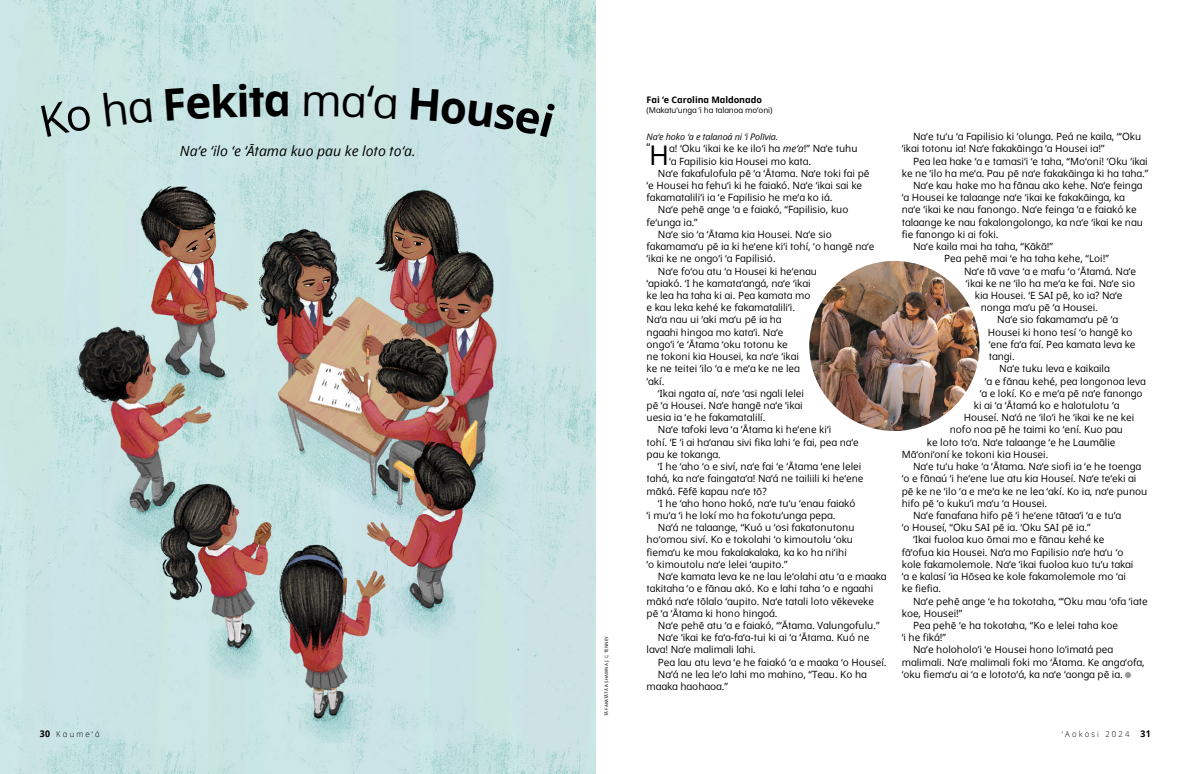
<style>
.page{position:relative;width:1191px;height:774px;background:#fff}
.page>*{position:absolute;margin:0;border:0;box-sizing:border-box;transform-origin:0 0}
.h1_DOTS_title{font:700 44px "Dots Solidlds Lat";color:#000}
.p1_first_small_quote_alternate{font:27.1px "Dots Solidlds Lat";color:#000}
.p1_kicker{font:italic 14px "Dots Solidlds Lat";color:#000}
.p1_first_small_quote_alternate-2{font:10.8px "Dots Solidlds Lat";color:#000}
.p1{font:10px/12.2px "Dots Solidlds Lat";color:#000}
.p1_first_small_quote_alternate-3{font:10px/12.2px "Dots Solidlds Lat";color:#000}
.p1_bio{font:italic 9px "Dots Solidlds Lat";letter-spacing:-.01em;color:#000}
.p1_author-name{font:700 9px "Dots Solidlds Lat";letter-spacing:-.005em;color:#000}
.t1{font:300 8.2px "Dots Solidlds Lat";letter-spacing:.28em;color:#000;scale:.95 1}
.p1_author-role{font:8px "Dots Solidlds Lat";letter-spacing:-.005em;color:#000}
.p1_figure_image_credit_first{font:4.5px "Dots Solidlds Lat";color:#000}
.s1{font-style:italic}
.s2{font-family:"Ding P Ilds Dpi";font-size:8.5px;color:#969798}
.s3{font-weight:700;font-size:9.2px}
</style>
<div class="page">
<img style="left:0;top:0;width:595px;height:774px">
<img style="left:809px;top:261px;width:170px;height:170px;border-radius:85px">
<div style="left:41px;top:101px;width:51px;height:36px;background:#cae6e3"></div>
<div style="left:103px;top:90px;width:49px;height:36px;background:#cce7e3"></div>
<svg style="left:165px;top:83px;width:99px;height:38px;background:#c4e2e2"></svg>
<div style="left:305px;top:86px;width:91px;height:33px;background:#cbe5e1"></div>
<div style="left:411px;top:88px;width:144px;height:49px;background:#cae4e6"></div>
<p class="h1_DOTS_title" style="left:264px;top:67px;width:29px">a</p>
<p class="p1_kicker" style="left:180px;top:141px;width:237px">Naʻe ʻilo ʻe ʻĀtama kuo pau ke loto toʻa.</p>
<p class="p1_figure_image_credit_first" style="left:603px;top:716px;width:81px;rotate:-90deg">TĀ FAKATĀTĀ ʻA SHAWNA J. C. TENNEY</p>
<p class="p1_author-name" style="left:646px;top:93px;width:117px">Fai ʻe Carolina Maldonado</p>
<p class="p1_author-role" style="left:646px;top:105px;width:128px">(Makatuʻunga ʻi ha talanoa moʻoni)</p>
<p class="p1_bio" style="left:646px;top:130px;width:133px">Naʻe hoko ʻa e talanoá ni ʻi Polīvia.</p>
<p class="p1_first_small_quote_alternate-2" style="left:646px;top:140px;width:5px">“</p>
<p class="p1_first_small_quote_alternate" style="left:649px;top:135px;width:22px">H</p>
<p class="p1_first_small_quote_alternate-3" style="left:669px;top:143px;width:190px">a! ʻOku ʻikai ke ke iloʻi ha <span class="s1">meʻa</span>!” Naʻe tuhu ʻa Fapilisio kia Housei mo kata.</p>
<p class="p1" style="left:646px;top:167px;width:224px;text-indent:11px">Naʻe fakafulofula pē ʻa ʻĀtama. Naʻe toki fai pē ʻe Housei ha fehuʻi ki he faiakó. Naʻe ʻikai sai ke fakamataliliʻi ia ʻe Fapilisio he meʻa ko iá.</p>
<p class="p1" style="left:646px;top:204px;width:203px;text-indent:11px">Naʻe pehē ange ʻa e faiakó, “Fapilisio, kuo feʻunga ia.”</p>
<p class="p1" style="left:646px;top:228px;width:229px;text-indent:11px">Naʻe sio ʻa ʻĀtama kia Housei. Naʻe sio fakamamaʻu pē ia ki heʻene kiʻi tohí, ʻo hangē naʻe ‘ikai ke ne ongoʻi ʻa Fapilisió.</p>
<p class="p1" style="left:646px;top:265px;width:172px;text-indent:11px">Naʻe foʻou atu ʻa Housei ki heʻenau ʻapiakó. ʻI he kamataʻangá, naʻe ʻikai ke lea ha taha ki ai. Pea kamata mo e kau leka kehé ke fakamataliliʻi.<br>Naʻa nau ui ʻaki maʻu pē ia ha<br>ngaahi hingoa mo kataʻi. Naʻe<br>ongoʻi ʻe ʻĀtama ʻoku totonu ke<br>ne tokoni kia Housei, ka naʻe ʻikai<br>ke ne teitei ʻilo ʻa e meʻa ke ne lea ʻakí.</p>
<p class="p1" style="left:646px;top:387px;width:159px;text-indent:11px">ʻIkai ngata aí, naʻe ʻasi ngali lelei pē ʻa Housei. Naʻe hangē naʻe ʻikai uesia ia ʻe he fakamatalilí.</p>
<p class="p1" style="left:646px;top:424px;width:214px;text-indent:11px">Naʻe tafoki leva ʻa ʻĀtama ki heʻene kiʻi<br>tohí. ʻE ʻi ai haʻanau sivi fika lahi ʻe fai, pea naʻe pau ke tokanga.</p>
<p class="p1" style="left:646px;top:460px;width:218px;text-indent:11px">ʻI he ʻaho ʻo e siví, naʻe fai ʻe ʻĀtama ʻene lelei tahá, ka naʻe faingataʻa! Naʻá ne tailiili ki heʻene māká. Fēfē kapau naʻe tō?</p>
<p class="p1" style="left:646px;top:497px;width:210px;text-indent:11px">ʻI he ʻaho hono hokó, naʻe tuʻu ʻenau faiakó ʻi muʻa ʻi he lokí mo ha fokotuʻunga pepa.</p>
<p class="p1" style="left:646px;top:521px;width:209px;text-indent:11px">Naʻá ne talaange, “Kuó u ʻosi fakatonutonu hoʻomou siví. Ko e tokolahi ʻo kimoutolu ʻoku fiemaʻu ke mou fakalakalaka, ka ko ha niʻihi ʻo kimoutolu naʻe lelei ʻaupito.”</p>
<p class="p1" style="left:646px;top:570px;width:241px;text-indent:11px">Naʻe kamata leva ke ne lau leʻolahi atu ʻa e maaka takitaha ʻo e fānau akó. Ko e lahi taha ʻo e ngaahi māká naʻe tōlalo ʻaupito. Naʻe tatali loto vēkeveke pē ʻa ʻĀtama ki hono hingoá.</p>
<p class="p1" style="left:658px;top:619px;width:223px">Naʻe pehē atu ʻa e faiakó, “ʻĀtama. Valungofulu.”</p>
<p class="p1" style="left:646px;top:631px;width:224px;text-indent:11px">Naʻe ʻikai ke faʻa-faʻa-tui ki ai ʻa ʻĀtama. Kuó ne lava! Naʻe malimali lahi.</p>
<p class="p1" style="left:658px;top:656px;width:230px">Pea lau atu leva ʻe he faiakó ʻa e maaka ʻo Houseí.</p>
<p class="p1" style="left:646px;top:668px;width:222px;text-indent:11px">Naʻá ne lea leʻo lahi mo mahino, “Teau. Ko ha maaka haohaoa.”</p>
<p class="p1" style="left:901px;top:130px;width:241px;text-indent:11px">Naʻe tuʻu ʻa Fapilisio ki ʻolunga. Peá ne kaila, “ʻOku ʻikai totonu ia! Naʻe fakakāinga ʻa Housei ia!”</p>
<p class="p1" style="left:901px;top:155px;width:248px;text-align:right">Pea lea hake ʻa e tamasiʻi ʻe taha, “Moʻoni! ʻOku ʻikai ke ne ʻilo ha meʻa. Pau pē naʻe fakakāinga ki ha taha.”</p>
<p class="p1" style="left:901px;top:179px;width:242px;text-indent:11px">Naʻe kau hake mo ha fānau ako kehe. Naʻe feinga ʻa Housei ke talaange naʻe ʻikai ke fakakāinga, ka naʻe ʻikai ke nau fanongo. Naʻe feinga ʻa e faiakó ke talaange ke nau fakalongolongo, ka naʻe ʻikai ke nau fie fanongo ki ai foki.</p>
<p class="p1" style="left:913px;top:240px;width:141px">Naʻe kaila mai ha taha, “Kākā!”</p>
<p class="p1" style="left:944px;top:253px;width:166px">Pea pehē mai ʻe ha taha kehe, “Loi!”</p>
<p class="p1" style="left:964px;top:265px;width:173px">Naʻe tā vave ʻa e mafu ʻo ʻĀtamá. Naʻe</p>
<p class="p1" style="left:965px;top:277px;width:171px">ʻikai ke ne ʻilo ha meʻa ke fai. Naʻe sio</p>
<p class="p1" style="left:974px;top:289px;width:149px">kia Housei. ʻE SAI pē, ko ia? Naʻe</p>
<p class="p1" style="left:980px;top:301px;width:119px">nonga maʻu pē ʻa Housei.</p>
<p class="p1" style="left:987px;top:314px;width:149px;text-indent:9px">Naʻe sio fakamamaʻu pē ʻa<br>Housei ki hono tesí ʻo hangē ko ʻene faʻa faí. Pea kamata leva ke tangi.</p>
<p class="p1" style="left:999px;top:363px;width:112px">Naʻe tuku leva e kaikaila</p>
<p class="p1" style="left:984px;top:375px;width:162px">ʻa e fānau kehé, pea longonoa leva</p>
<p class="p1" style="left:979px;top:387px;width:164px">ʻa e lokí. Ko e meʻa pē naʻe fanongo</p>
<p class="p1" style="left:973px;top:399px;width:147px">ki ai ʻa ʻĀtamá ko e halotulotu ʻa</p>
<p class="p1" style="left:963px;top:411px;width:172px">Houseí. Naʻá ne ʻiloʻi he ʻikai ke ne kei</p>
<p class="p1" style="left:949px;top:424px;width:175px">nofo noa pē he taimi ko ʻení. Kuo pau</p>
<p class="p1" style="left:926px;top:436px;width:190px">ke loto toʻa. Naʻe talaange ʻe he Laumālie</p>
<p class="p1" style="left:901px;top:448px;width:148px">Māʻoniʻoní ke tokoni kia Housei.</p>
<p class="p1" style="left:901px;top:460px;width:247px;text-indent:11px">Naʻe tuʻu hake ʻa ʻĀtama. Naʻe siofi ia ʻe he toenga ʻo e fānaú ʻi heʻene lue atu kia Houseí. Naʻe teʻeki ai pē ke ne ʻilo ʻa e meʻa ke ne lea ʻakí. Ko ia, naʻe punou hifo pē ʻo kukuʻi maʻu ʻa Housei.</p>
<p class="p1" style="left:901px;top:509px;width:221px;text-indent:11px">Naʻe fanafana hifo pē ʻi heʻene tātaaʻi ʻa e tuʻa ʻo Houseí, “Oku SAI pē ia. ʻOku SAI pē ia.”</p>
<p class="p1" style="left:901px;top:534px;width:233px;text-indent:11px">ʻIkai fuoloa kuo ōmai mo e fānau kehé ke fāʻofua kia Housei. Naʻa mo Fapilisio naʻe haʻu ʻo kole fakamolemole. Naʻe ʻikai fuoloa kuo tuʻu takai ʻa e kalasí ʻia Hōsea ke kole fakamolemole mo ʻai ke fiefia.</p>
<p class="p1" style="left:901px;top:595px;width:247px;text-indent:11px">Naʻe pehē ange ʻe ha tokotaha, “ʻOku mau ʻofa ʻiate koe, Housei!”</p>
<p class="p1" style="left:901px;top:619px;width:218px;text-indent:11px">Pea pehē ʻe ha tokotaha, “Ko e lelei taha koe ʻi he fiká!”</p>
<p class="p1" style="left:901px;top:644px;width:244px;text-indent:11px">Naʻe holoholoʻi ʻe Housei hono loʻimatá pea malimali. Naʻe malimali foki mo ʻĀtama. Ke angaʻofa, ʻoku fiemaʻu ai ʻa e lototoʻá, ka naʻe ʻaonga pē ia. <span class="s2">●</span></p>
<p class="t1" style="left:40px;top:728px;width:65px"><span class="s3">30</span> Kaumeʻá</p>
<p class="t1" style="left:1062px;top:728px;width:95px">ʻAokosi 2024 <span class="s3">31</span></p>
</div>
